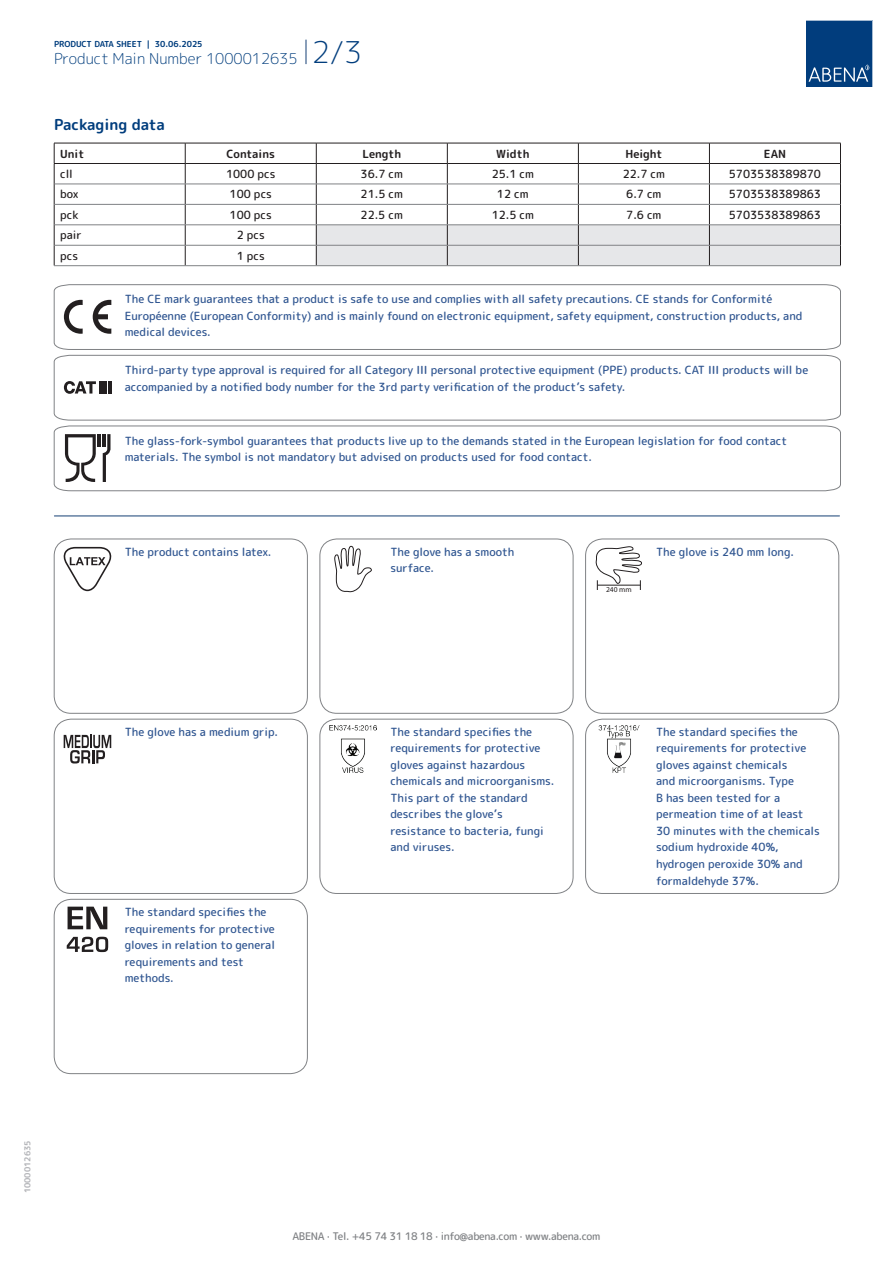
<style>
.page{position:relative;width:893px;height:1263px;background:#fff}
.page>*{position:absolute;margin:0;border:0;box-sizing:border-box;transform-origin:0 0}
.t1{font:300 15px "Rounded Mplus 1 c";color:#013d7d}
.t2{font:700 15px "Rounded Mplus 1 c";color:#013d7d}
.t3{font:500 11.25px/16.5px "Rounded Mplus 1 c";color:#305691}
.t4{font:500 11.25px "Rounded Mplus 1 c";color:#231f20}
.t5{font:700 11.25px "Rounded Mplus 1 c";color:#231f20}
.t6{font:500 10.5px "Rounded Mplus 1 c";letter-spacing:-.03em;color:#808285}
.t7{font:700 8.25px "Rounded Mplus 1 c";color:#013d7d}
.t8{font:700 8.25px "Rounded Mplus 1 c";color:#b2b3b7}
.t9{font:7.5px "Myriad Pro";color:#231f20}
.s1{font-size:30px}
</style>
<div class="page">
<svg style="left:306px;top:40px;width:1px;height:24px"></svg>
<svg style="left:806px;top:20px;width:67px;height:67px;background:#144b86"></svg>
<hr style="left:54px;top:143px;width:131px;height:1px;background:#231f20">
<hr style="left:185px;top:143px;width:131px;height:1px;background:#231f20">
<hr style="left:54px;top:163px;width:131px;height:1px;background:#231f20">
<hr style="left:185px;top:163px;width:131px;height:1px;background:#231f20">
<svg style="left:54px;top:143px;width:1px;height:122px"></svg>
<svg style="left:185px;top:143px;width:1px;height:122px"></svg>
<svg style="left:316px;top:143px;width:525px;height:122px"></svg>
<hr style="left:54px;top:184px;width:131px;height:1px;background:#808285">
<hr style="left:185px;top:184px;width:131px;height:1px;background:#808285">
<hr style="left:316px;top:184px;width:131px;height:1px;background:#808285">
<hr style="left:447px;top:184px;width:131px;height:1px;background:#808285">
<hr style="left:578px;top:184px;width:131px;height:1px;background:#808285">
<hr style="left:709px;top:184px;width:131px;height:1px;background:#808285">
<hr style="left:54px;top:204px;width:131px;height:1px;background:#808285">
<hr style="left:185px;top:204px;width:131px;height:1px;background:#808285">
<hr style="left:316px;top:204px;width:131px;height:1px;background:#808285">
<hr style="left:447px;top:204px;width:131px;height:1px;background:#808285">
<hr style="left:578px;top:204px;width:131px;height:1px;background:#808285">
<hr style="left:709px;top:204px;width:131px;height:1px;background:#808285">
<hr style="left:54px;top:225px;width:131px;height:1px;background:#808285">
<hr style="left:185px;top:225px;width:131px;height:1px;background:#808285">
<hr style="left:316px;top:225px;width:131px;height:1px;background:#808285">
<hr style="left:447px;top:225px;width:131px;height:1px;background:#808285">
<hr style="left:578px;top:225px;width:131px;height:1px;background:#808285">
<hr style="left:709px;top:225px;width:131px;height:1px;background:#808285">
<hr style="left:54px;top:245px;width:131px;height:1px;background:#808285">
<hr style="left:185px;top:245px;width:131px;height:1px;background:#808285">
<hr style="left:316px;top:245px;width:131px;height:1px;background:#808285">
<hr style="left:447px;top:245px;width:131px;height:1px;background:#808285">
<hr style="left:578px;top:245px;width:131px;height:1px;background:#808285">
<hr style="left:709px;top:245px;width:131px;height:1px;background:#808285">
<hr style="left:54px;top:265px;width:131px;height:1px;background:#808285">
<hr style="left:185px;top:265px;width:131px;height:1px;background:#808285">
<hr style="left:316px;top:265px;width:131px;height:1px;background:#808285">
<hr style="left:447px;top:265px;width:131px;height:1px;background:#808285">
<hr style="left:578px;top:265px;width:131px;height:1px;background:#808285">
<hr style="left:709px;top:265px;width:132px;height:1px;background:#808285">
<svg style="left:54px;top:284px;width:787px;height:66px"></svg>
<svg style="left:54px;top:355px;width:787px;height:65px"></svg>
<svg style="left:54px;top:426px;width:787px;height:65px"></svg>
<hr style="left:54px;top:516px;width:785px;height:1px;background:#153f74">
<svg style="left:64px;top:547px;width:47px;height:44px"></svg>
<div style="left:54px;top:539px;width:254px;height:174px;border:1px solid #808285;border-radius:17px"></div>
<svg style="left:334px;top:546px;width:38px;height:46px"></svg>
<div style="left:320px;top:539px;width:253px;height:174px;border:1px solid #808285;border-radius:17px"></div>
<svg style="left:596px;top:546px;width:46px;height:44px"></svg>
<hr style="left:597px;top:585px;width:43px;height:1px;background:#231f20">
<div style="left:585px;top:539px;width:254px;height:174px;border:1px solid #808285;border-radius:17px"></div>
<svg style="left:64px;top:735px;width:47px;height:28px"></svg>
<div style="left:54px;top:719px;width:254px;height:175px;border:1px solid #808285;border-radius:17px"></div>
<img style="left:330px;top:726px;width:46px;height:46px">
<div style="left:320px;top:719px;width:253px;height:175px;border:1px solid #808285;border-radius:17px"></div>
<img style="left:598px;top:726px;width:41px;height:46px">
<div style="left:585px;top:719px;width:254px;height:175px;border:1px solid #808285;border-radius:17px"></div>
<svg style="left:68px;top:907px;width:39px;height:22px"></svg>
<svg style="left:67px;top:937px;width:41px;height:15px"></svg>
<div style="left:54px;top:899px;width:254px;height:175px;border:1px solid #808285;border-radius:17px"></div>
<p class="t7" style="left:54px;top:38px;width:150px">PRODUCT DATA SHEET | 30.06.2025</p>
<h1 class="t1" style="left:54px;top:48px;width:310px">Product Main Number 1000012635 <span class="s1">2/3</span></h1>
<h1 class="t2" style="left:54px;top:114px;width:112px">Packaging data</h1>
<p class="t5" style="left:60px;top:145px;width:26px">Unit</p>
<p class="t5" style="left:227px;top:145px;width:50px">Contains</p>
<p class="t5" style="left:362px;top:145px;width:40px">Length</p>
<p class="t5" style="left:496px;top:145px;width:35px">Width</p>
<p class="t5" style="left:625px;top:145px;width:38px">Height</p>
<p class="t5" style="left:764px;top:145px;width:24px">EAN</p>
<p class="t4" style="left:60px;top:166px;width:14px">cll</p>
<p class="t4" style="left:226px;top:166px;width:51px">1000 pcs</p>
<p class="t4" style="left:361px;top:166px;width:44px">36.7 cm</p>
<p class="t4" style="left:492px;top:166px;width:44px">25.1 cm</p>
<p class="t4" style="left:623px;top:166px;width:44px">22.7 cm</p>
<p class="t4" style="left:729px;top:166px;width:94px">5703538389870</p>
<p class="t4" style="left:60px;top:186px;width:20px">box</p>
<p class="t4" style="left:230px;top:186px;width:44px">100 pcs</p>
<p class="t4" style="left:361px;top:186px;width:44px">21.5 cm</p>
<p class="t4" style="left:497px;top:186px;width:33px">12 cm</p>
<p class="t4" style="left:626px;top:186px;width:37px">6.7 cm</p>
<p class="t4" style="left:729px;top:186px;width:94px">5703538389863</p>
<p class="t4" style="left:60px;top:207px;width:20px">pck</p>
<p class="t4" style="left:230px;top:207px;width:44px">100 pcs</p>
<p class="t4" style="left:361px;top:207px;width:44px">22.5 cm</p>
<p class="t4" style="left:492px;top:207px;width:44px">12.5 cm</p>
<p class="t4" style="left:626px;top:207px;width:37px">7.6 cm</p>
<p class="t4" style="left:729px;top:207px;width:94px">5703538389863</p>
<p class="t4" style="left:60px;top:227px;width:23px">pair</p>
<p class="t4" style="left:237px;top:227px;width:30px">2 pcs</p>
<p class="t4" style="left:60px;top:248px;width:19px">pcs</p>
<p class="t4" style="left:237px;top:248px;width:30px">1 pcs</p>
<p class="t3" style="left:125px;top:291px;width:679px">The CE mark guarantees that a product is safe to use and complies with all safety precautions. CE stands for Conformité<br>Européenne (European Conformity) and is mainly found on electronic equipment, safety equipment, construction products, and medical devices.</p>
<p class="t3" style="left:125px;top:362px;width:685px">Third-party type approval is required for all Category III personal protective equipment (PPE) products. CAT III products will be accompanied by a notified body number for the 3rd party verification of the product’s safety.</p>
<p class="t3" style="left:125px;top:432px;width:664px">The glass-fork-symbol guarantees that products live up to the demands stated in the European legislation for food contact materials. The symbol is not mandatory but advised on products used for food contact.</p>
<p class="t3" style="left:125px;top:543px;width:148px">The product contains latex.</p>
<p class="t3" style="left:390px;top:543px;width:125px">The glove has a smooth surface.</p>
<p class="t3" style="left:656px;top:543px;width:139px">The glove is 240 mm long.</p>
<p class="t9" style="left:606px;top:584px;width:27px">240 mm</p>
<p class="t3" style="left:125px;top:724px;width:155px">The glove has a medium grip.</p>
<p class="t3" style="left:390px;top:724px;width:165px">The standard specifies the requirements for protective gloves against hazardous chemicals and microorganisms.<br>This part of the standard describes the glove’s resistance to bacteria, fungi and viruses.</p>
<p class="t3" style="left:656px;top:724px;width:165px">The standard specifies the requirements for protective gloves against chemicals<br>and microorganisms. Type<br>B has been tested for a permeation time of at least<br>30 minutes with the chemicals sodium hydroxide 40%, hydrogen peroxide 30% and formaldehyde 37%.</p>
<p class="t3" style="left:125px;top:904px;width:152px">The standard specifies the requirements for protective gloves in relation to general requirements and test methods.</p>
<p class="t8" style="left:22px;top:1193px;width:54px;rotate:-90deg">1000012635</p>
<p class="t6" style="left:292px;top:1229px;width:309px">ABENA · Tel. +45 74 31 18 18 · info@abena.com · www.abena.com</p>
</div>
